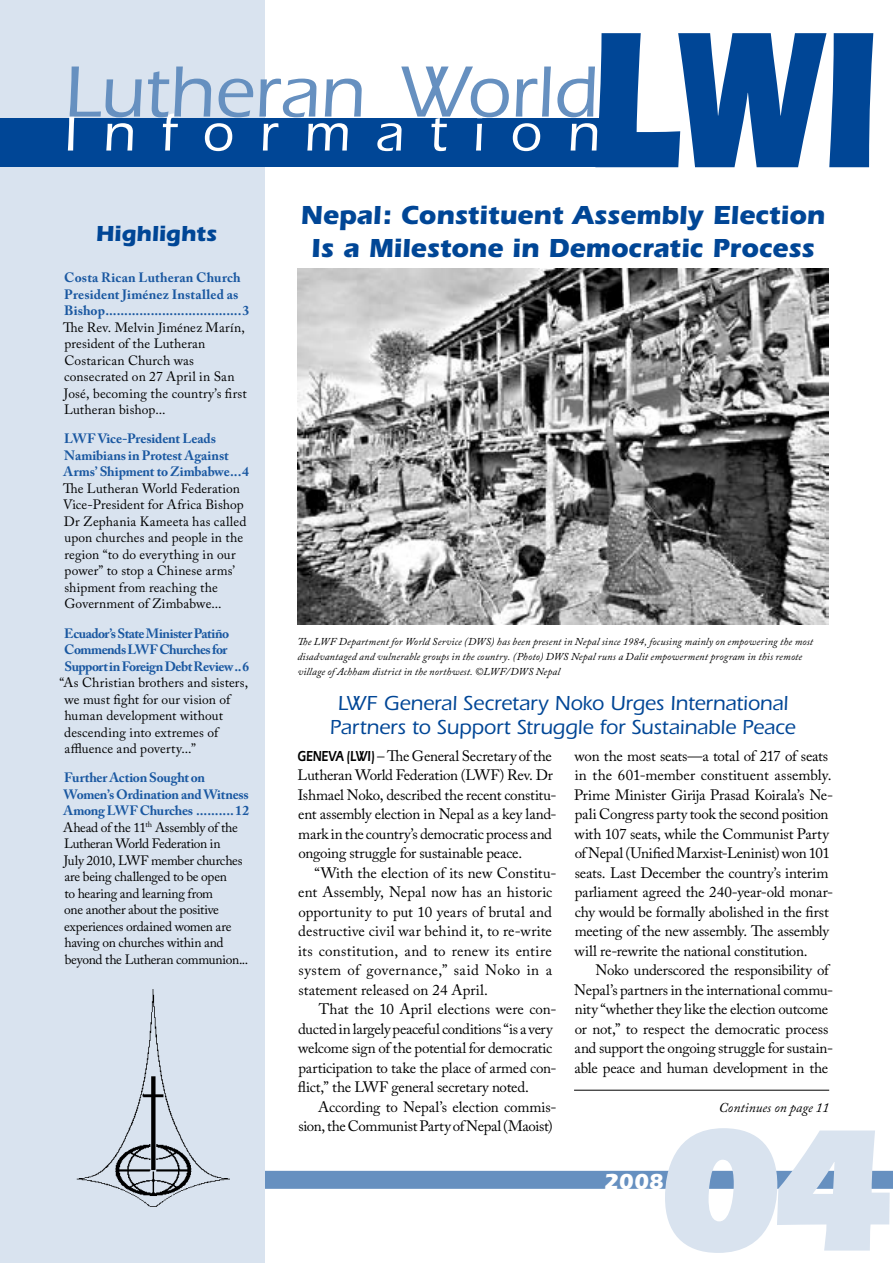
<style>
.page{position:relative;width:893px;height:1263px;background:#fff}
.page>*{position:absolute;margin:0;border:0;box-sizing:border-box;transform-origin:0 0}
.t1{font:900 201px "Itc Eras";color:#004696;scale:.73 1}
.t2{font:900 180px "Itc Eras";color:#d9e3ef}
.t3{font:500 75px "Itc Eras";color:#6690c0}
.t4{font:500 54px "Itc Eras";letter-spacing:.47em;color:#fff}
.t5{font:700 27px/33px "Itc Eras";letter-spacing:-.005em;color:#004696;text-align:center}
.t6{font:700 22.5px "Itc Eras";letter-spacing:-.005em;color:#004696}
.t7{font:700 22.5px "Itc Eras";color:#fff}
.t8{font:500 21px/24px "Itc Eras";letter-spacing:-.005em;color:#004696;text-align:center}
.t9{font:15px/19.5px "Adobe Caslon Pro";letter-spacing:-.01em;color:#000}
.t10{font:15px/19.5px "Adobe Caslon Pro";letter-spacing:.01em;color:#000}
.t11{font:13.5px/16.5px "Adobe Caslon Pro";color:#000}
.t12{font:13.5px/16.5px "Adobe Caslon Pro";letter-spacing:-.02em;color:#000}
.t13{font:700 13.5px/16.5px "Adobe Caslon Pro";letter-spacing:.01em;color:#1a58a1}
.t14{font:700 13.5px/16.5px "Adobe Caslon Pro";letter-spacing:-.04em;color:#1a58a1}
.t15{font:700 13.5px/16.5px "Adobe Caslon Pro";letter-spacing:-.01em;color:#1a58a1}
.t16{font:italic 13.5px "Adobe Caslon Pro";letter-spacing:.005em;color:#000}
.t17{font:italic 10.5px/15px "Adobe Caslon Pro";letter-spacing:.015em;color:#000}
.s1{font-weight:700;color:#1a58a1}
.s2{font-family:"Itc Eras";font-weight:600}
</style>
<div class="page">
<div style="left:64px;top:1171px;width:829px;height:18px;background:#6690c0"></div>
<div style="left:0;top:0;width:265px;height:1263px;background:#d9e3ef"></div>
<img style="left:76px;top:989px;width:154px;height:218px">
<div style="left:0;top:118px;width:600px;height:49px;background:#004696"></div>
<hr style="left:574px;top:1090px;width:255px;height:1px;background:#000">
<img style="left:298px;top:269px;width:531px;height:355px">
<h1 class="t1" style="left:586px;top:-14px;width:401px">LWI</h1>
<h3 class="t3" style="left:64px;top:50px;width:536px">Lutheran World</h3>
<h3 class="t4" style="left:64px;top:103px;width:537px">Information</h3>
<h3 class="t6" style="left:96px;top:220px;width:123px">Highlights</h3>
<p class="t13" style="left:64px;top:269px;width:187px">Costa Rican Lutheran Church<br>President Jiménez Installed as<br>Bishop....................................3</p>
<p class="t11" style="left:63px;top:319px;width:185px">The Rev. Melvin Jiménez Marín, president of the Lutheran<br>Costarican Church was consecrated on 27 April in San<br>José, becoming the country’s first<br>Lutheran bishop...</p>
<p class="t15" style="left:63px;top:430px;width:187px">LWF Vice-President Leads<br>Namibians in Protest Against<br>Arms’ Shipment to Zimbabwe...4</p>
<p class="t11" style="left:63px;top:480px;width:185px">The Lutheran World Federation<br>Vice-President for Africa Bishop<br>Dr Zephania Kameeta has called upon churches and people in the region “to do everything in our power” to stop a Chinese arms’ shipment from reaching the<br>Government of Zimbabwe...</p>
<p class="t14" style="left:64px;top:625px;width:187px">Ecuador’s State Minister Patiño<br>Commends LWF Churches for<br>Support in Foreign Debt Review..6</p>
<p class="t11" style="left:64px;top:674px;width:185px;text-indent:-5px">“As Christian brothers and sisters, we must fight for our vision of human development without descending into extremes of affluence and poverty...”</p>
<p class="t12" style="left:63px;top:769px;width:187px"><span class="s1">Further Action Sought on<br>Women’s Ordination and Witness<br>Among LWF Churches ..........12<br></span>Ahead of the 11<sup>th</sup> Assembly of the<br>Lutheran World Federation in<br>July 2010, LWF member churches are being challenged to be open<br>to hearing and learning from<br>one another about the positive experiences ordained women are having on churches within and beyond the Lutheran communion...</p>
<h3 class="t5" style="left:300px;top:199px;width:526px">Nepal: Constituent Assembly Election<br>Is a Milestone in Democratic Process</h3>
<p class="t17" style="left:297px;top:634px;width:517px">The LWF Department for World Service (DWS) has been present in Nepal since 1984, focusing mainly on empowering the most disadvantaged and vulnerable groups in the country. (Photo) DWS Nepal runs a Dalit empowerment program in this remote village of Achham district in the northwest. ©LWF/DWS Nepal</p>
<h3 class="t8" style="left:330px;top:691px;width:467px">LWF General Secretary Noko Urges International<br>Partners to Support Struggle for Sustainable Peace</h3>
<p class="t9" style="left:298px;top:746px;width:261px"><span class="s2">GENEVA (LWI)</span> – The General Secretary of the Lutheran World Federation (LWF) Rev. Dr Ishmael Noko, described the recent constitu&shy;ent assembly election in Nepal as a key land&shy;mark in the country’s democratic process and ongoing struggle for sustainable peace.</p>
<p class="t10" style="left:298px;top:863px;width:260px;text-indent:16px">“With the election of its new Constitu&shy;ent Assembly, Nepal now has an historic opportunity to put 10 years of brutal and destructive civil war behind it, to re-write its constitution, and to renew its entire system of governance,” said Noko in a statement released on 24 April.</p>
<p class="t9" style="left:298px;top:999px;width:260px;text-indent:21px">That the 10 April elections were con&shy;ducted in largely peaceful conditions “is a very welcome sign of the potential for democratic participation to take the place of armed con&shy;flict,” the LWF general secretary noted.</p>
<p class="t9" style="left:298px;top:1097px;width:260px;text-align:right">According to Nepal’s election commis&shy;sion, the Communist Party of Nepal (Maoist)</p>
<p class="t9" style="left:574px;top:746px;width:260px">won the most seats—a total of 217 of seats in the 601-member constituent assembly.<br>Prime Minister Girija Prasad Koirala’s Ne&shy;pali Congress party took the second position with 107 seats, while the Communist Party of Nepal (Unified Marxist-Leninist) won 101 seats. Last December the country’s interim parliament agreed the 240-year-old monar&shy;chy would be formally abolished in the first meeting of the new assembly. The assembly will re-rewrite the national constitution.</p>
<p class="t9" style="left:574px;top:960px;width:260px;text-indent:21px">Noko underscored the responsibility of Nepal’s partners in the international commu&shy;nity “whether they like the election outcome or not,” to respect the democratic process and support the ongoing struggle for sustain&shy;able peace and human development in the</p>
<p class="t16" style="left:719px;top:1099px;width:112px">Continues on page 11</p>
<h2 class="t2" style="left:653px;top:1088px;width:244px">04</h2>
<h3 class="t7" style="left:604px;top:1169px;width:62px">2008</h3>
</div>
